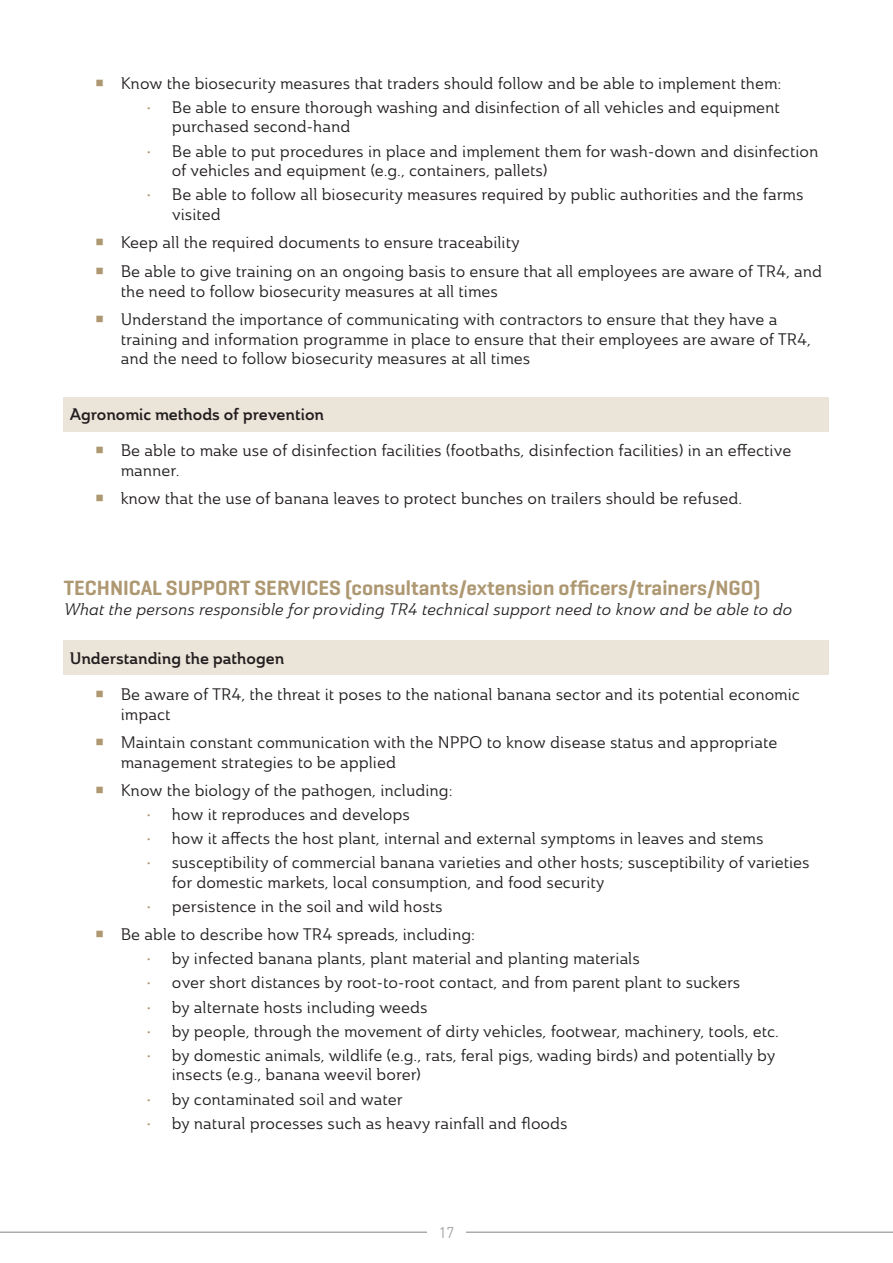
<style>
.page{position:relative;width:893px;height:1263px;background:#fff}
.page>*{position:absolute;margin:0;border:0;box-sizing:border-box;transform-origin:0 0}
.t1{font:600 21px "Geogrotesque";color:#ae9872}
.t2{font:16.5px/19.8px "Ainslie Nor Reg";color:#231f20}
.t3{font:16.5px "Ainslie Nor Reg It";color:#231f20}
.t4{font:16.5px "Ainslie Nor Dem";color:#231f20}
.t5{font:300 15px "DIN Pro";color:#808285}
.s1{color:#ae9872}
</style>
<div class="page">
<hr style="left:0;top:1232px;width:893px;height:1px;background:#808285">
<div style="left:427px;top:1218px;width:39px;height:28px;background:#fff"></div>
<div style="left:64px;top:397px;width:765px;height:34px;background:#ebe5d9"></div>
<div style="left:64px;top:641px;width:765px;height:34px;background:#ebe5d9"></div>
<p class="t2" style="left:121px;top:73px;width:662px">Know the biosecurity measures that traders should follow and be able to implement them:</p>
<p class="t2" style="left:172px;top:97px;width:610px;text-indent:-26px"><span class="s1">•</span> Be able to ensure thorough washing and disinfection of all vehicles and equipment purchased second-hand</p>
<p class="t2" style="left:172px;top:141px;width:648px;text-indent:-26px"><span class="s1">•</span> Be able to put procedures in place and implement them for wash-down and disinfection of vehicles and equipment (e.g., containers, pallets)</p>
<p class="t2" style="left:172px;top:185px;width:633px;text-indent:-26px"><span class="s1">•</span> Be able to follow all biosecurity measures required by public authorities and the farms visited</p>
<p class="t2" style="left:121px;top:228px;width:703px;line-height:28.3px">Keep all the required documents to ensure traceability<br>Be able to give training on an ongoing basis to ensure that all employees are aware of TR4, and</p>
<p class="t2" style="left:121px;top:276px;width:658px;line-height:28.3px">the need to follow biosecurity measures at all times<br>Understand the importance of communicating with contractors to ensure that they have a</p>
<p class="t2" style="left:121px;top:329px;width:691px">training and information programme in place to ensure that their employees are aware of TR4, and the need to follow biosecurity measures at all times</p>
<p class="t4" style="left:70px;top:403px;width:256px">Agronomic methods of prevention</p>
<p class="t2" style="left:121px;top:440px;width:672px">Be able to make use of disinfection facilities (footbaths, disinfection facilities) in an effective manner.</p>
<p class="t2" style="left:121px;top:488px;width:623px">know that the use of banana leaves to protect bunches on trailers should be refused.</p>
<p class="t1" style="left:64px;top:575px;width:698px">TECHNICAL SUPPORT SERVICES (consultants/extension officers/trainers/NGO)</p>
<p class="t3" style="left:64px;top:599px;width:730px">What the persons responsible for providing TR4 technical support need to know and be able to do</p>
<p class="t4" style="left:70px;top:647px;width:216px">Understanding the pathogen</p>
<p class="t2" style="left:121px;top:684px;width:681px">Be aware of TR4, the threat it poses to the national banana sector and its potential economic impact</p>
<p class="t2" style="left:121px;top:732px;width:658px">Maintain constant communication with the NPPO to know disease status and appropriate management strategies to be applied</p>
<p class="t2" style="left:121px;top:780px;width:333px">Know the biology of the pathogen, including:</p>
<p class="t2" style="left:146px;top:804px;width:265px"><span class="s1">•</span> how it reproduces and develops</p>
<p class="t2" style="left:146px;top:828px;width:619px"><span class="s1">•</span> how it affects the host plant, internal and external symptoms in leaves and stems</p>
<p class="t2" style="left:172px;top:852px;width:639px;text-indent:-26px"><span class="s1">•</span> susceptibility of commercial banana varieties and other hosts; susceptibility of varieties for domestic markets, local consumption, and food security</p>
<p class="t2" style="left:121px;top:892px;width:356px;line-height:28.3px;text-align:center"><span class="s1">•</span> persistence in the soil and wild hosts<br>Be able to describe how TR4 spreads, including:</p>
<p class="t2" style="left:146px;top:948px;width:495px"><span class="s1">•</span> by infected banana plants, plant material and planting materials</p>
<p class="t2" style="left:146px;top:973px;width:595px"><span class="s1">•</span> over short distances by root-to-root contact, and from parent plant to suckers</p>
<p class="t2" style="left:146px;top:997px;width:283px"><span class="s1">•</span> by alternate hosts including weeds</p>
<p class="t2" style="left:146px;top:1021px;width:634px"><span class="s1">•</span> by people, through the movement of dirty vehicles, footwear, machinery, tools, etc.</p>
<p class="t2" style="left:172px;top:1045px;width:605px;text-indent:-26px"><span class="s1">•</span> by domestic animals, wildlife (e.g., rats, feral pigs, wading birds) and potentially by insects (e.g., banana weevil borer)</p>
<p class="t2" style="left:146px;top:1089px;width:258px"><span class="s1">•</span> by contaminated soil and water</p>
<p class="t2" style="left:146px;top:1113px;width:423px"><span class="s1">•</span> by natural processes such as heavy rainfall and floods</p>
<p class="t5" style="left:439px;top:1222px;width:17px">17</p>
</div>
